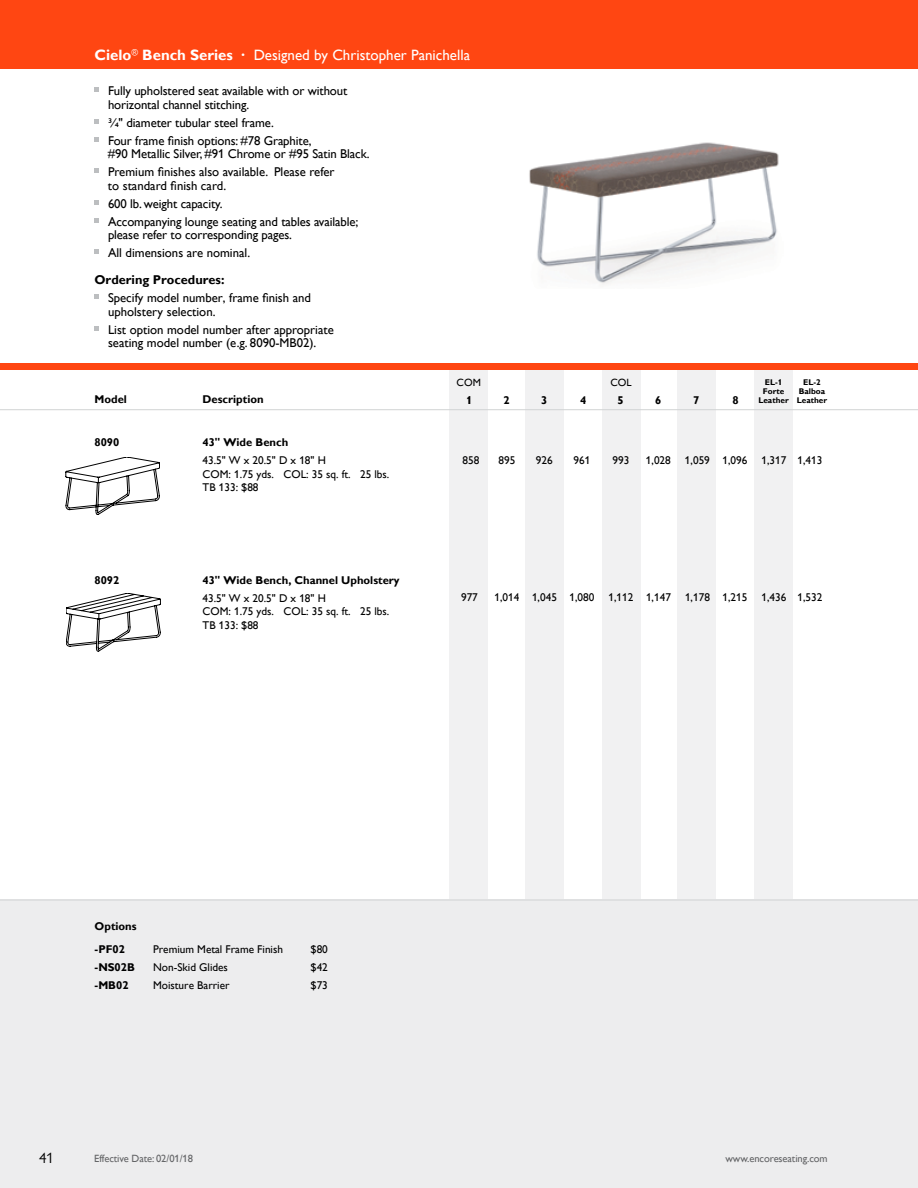
<style>
.page{position:relative;width:918px;height:1188px;background:#fff}
.page>*{position:absolute;margin:0;border:0;box-sizing:border-box;transform-origin:0 0}
.t1{font:15px "Gill Alt One";color:#fff}
.t2{font:15px "Gill Sans Alt One";color:#000}
.t3{font:12.75px/18px "Gill Alt One";letter-spacing:-.01em;color:#000}
.t4{font:700 12.75px "Gill Alt One";color:#000}
.t5{font:11.25px/13.5px "Gill Alt One";color:#000}
.t6{font:700 11.25px/23px "Gill Alt One";color:#000}
.t7{font:10.5px "Gill Alt One";letter-spacing:-.01em;color:#636466}
.t8{font:10.5px "Gill Alt One";color:#000}
.t9{font:700 8.25px/9px "Gill Alt One";color:#000;text-align:center}
.s1{font-weight:700}
</style>
<div class="page">
<div style="left:526px;top:364px;width:38px;height:543px;background:#f1f1f2"></div>
<div style="left:450px;top:365px;width:38px;height:542px;background:#f1f1f2"></div>
<div style="left:602px;top:365px;width:38px;height:542px;background:#f1f1f2"></div>
<div style="left:678px;top:365px;width:38px;height:542px;background:#f1f1f2"></div>
<div style="left:754px;top:365px;width:38px;height:542px;background:#f1f1f2"></div>
<div style="left:0;top:0;width:918px;height:68px;background:#ff4612"></div>
<div style="left:0;top:363px;width:918px;height:7px;background:#ff4612"></div>
<div style="left:0;top:900px;width:918px;height:288px;background:#ededee"></div>
<svg style="left:94px;top:88px;width:5px;height:4px"></svg>
<svg style="left:94px;top:119px;width:5px;height:5px"></svg>
<svg style="left:94px;top:137px;width:5px;height:5px"></svg>
<svg style="left:94px;top:169px;width:5px;height:4px"></svg>
<svg style="left:94px;top:200px;width:5px;height:5px"></svg>
<svg style="left:94px;top:218px;width:5px;height:5px"></svg>
<svg style="left:94px;top:250px;width:5px;height:4px"></svg>
<svg style="left:94px;top:295px;width:5px;height:4px"></svg>
<svg style="left:94px;top:326px;width:5px;height:5px"></svg>
<img style="left:529px;top:142px;width:250px;height:143px">
<svg style="left:66px;top:457px;width:94px;height:58px"></svg>
<svg style="left:66px;top:593px;width:94px;height:58px"></svg>
<hr style="left:0;top:409px;width:918px;height:1px;background:#d1d3d4">
<hr style="left:0;top:900px;width:918px;height:1px;background:#d1d3d4">
<p class="t1" style="left:94px;top:46px;width:377px"><span class="s1">Cielo</span><sup>®</sup> <span class="s1">Bench Series ∙</span> Designed by Christopher Panichella</p>
<p class="t3" style="left:108px;top:84px;width:241px;line-height:13.5px">Fully upholstered seat available with or without horizontal channel stitching.</p>
<p class="t3" style="left:108px;top:113px;width:205px">¾" diameter tubular steel frame.<br>Four frame finish options: #78 Graphite,</p>
<p class="t3" style="left:108px;top:145px;width:263px">#90 Metallic Silver, #91 Chrome or #95 Satin Black.<br>Premium finishes also available. Please refer</p>
<p class="t3" style="left:108px;top:176px;width:252px">to standard finish card.<br>600 lb. weight capacity.<br>Accompanying lounge seating and tables available;</p>
<p class="t3" style="left:108px;top:226px;width:186px">please refer to corresponding pages.<br>All dimensions are nominal.</p>
<p class="t4" style="left:95px;top:272px;width:131px">Ordering Procedures:</p>
<p class="t3" style="left:108px;top:291px;width:205px;line-height:13.5px">Specify model number, frame finish and upholstery selection.</p>
<p class="t3" style="left:108px;top:322px;width:227px;line-height:13.5px">List option model number after appropriate seating model number (e.g. 8090-MB02).</p>
<p class="t6" style="left:95px;top:388px;width:34px">Model</p>
<p class="t6" style="left:203px;top:388px;width:63px">Description</p>
<p class="t6" style="left:95px;top:431px;width:26px">8090</p>
<p class="t6" style="left:203px;top:431px;width:87px">43" Wide Bench</p>
<p class="t5" style="left:203px;top:453px;width:188px">43.5" W x 20.5" D x 18" H<br>COM: 1.75 yds. COL: 35 sq. ft. 25 lbs.<br>TB 133: $88</p>
<p class="t6" style="left:95px;top:568px;width:26px">8092</p>
<p class="t6" style="left:203px;top:568px;width:199px">43" Wide Bench, Channel Upholstery</p>
<p class="t5" style="left:203px;top:591px;width:188px">43.5" W x 20.5" D x 18" H<br>COM: 1.75 yds. COL: 35 sq. ft. 25 lbs.<br>TB 133: $88</p>
<p class="t8" style="left:457px;top:376px;width:26px">COM</p>
<p class="t8" style="left:610px;top:376px;width:23px">COL</p>
<p class="t9" style="left:758px;top:378px;width:32px">EL-1<br>Forte<br>Leather</p>
<p class="t9" style="left:799px;top:378px;width:28px">EL-2<br>Balboa</p>
<p class="t6" style="left:466px;top:388px;width:8px">1</p>
<p class="t6" style="left:504px;top:388px;width:8px">2</p>
<p class="t6" style="left:541px;top:388px;width:8px">3</p>
<p class="t6" style="left:580px;top:388px;width:8px">4</p>
<p class="t6" style="left:618px;top:388px;width:8px">5</p>
<p class="t6" style="left:655px;top:388px;width:8px">6</p>
<p class="t6" style="left:693px;top:388px;width:8px">7</p>
<p class="t6" style="left:732px;top:388px;width:8px">8</p>
<p class="t9" style="left:797px;top:396px;width:32px">Leather</p>
<p class="t5" style="left:463px;top:453px;width:18px">858</p>
<p class="t5" style="left:498px;top:453px;width:18px">895</p>
<p class="t5" style="left:536px;top:453px;width:18px">926</p>
<p class="t5" style="left:573px;top:453px;width:18px">961</p>
<p class="t5" style="left:612px;top:453px;width:18px">993</p>
<p class="t5" style="left:646px;top:453px;width:178px">1,028 1,059 1,096 1,317 1,413</p>
<p class="t5" style="left:461px;top:591px;width:18px">977</p>
<p class="t5" style="left:495px;top:591px;width:329px">1,014 1,045 1,080 1,112 1,147 1,178 1,215 1,436 1,532</p>
<p class="t6" style="left:95px;top:915px;width:44px">Options -PF02</p>
<p class="t5" style="left:153px;top:943px;width:131px">Premium Metal Frame Finish</p>
<p class="t5" style="left:311px;top:943px;width:19px">$80</p>
<p class="t6" style="left:95px;top:956px;width:42px">-NS02B</p>
<p class="t5" style="left:153px;top:961px;width:76px">Non-Skid Glides</p>
<p class="t5" style="left:311px;top:961px;width:19px">$42</p>
<p class="t6" style="left:95px;top:974px;width:35px">-MB02</p>
<p class="t5" style="left:153px;top:979px;width:78px">Moisture Barrier</p>
<p class="t5" style="left:311px;top:979px;width:19px">$73</p>
<p class="t2" style="left:39px;top:1149px;width:16px">41</p>
<p class="t7" style="left:94px;top:1153px;width:100px">Effective Date: 02/01/18</p>
<p class="t7" style="left:725px;top:1153px;width:104px">www.encoreseating.com</p>
</div>
